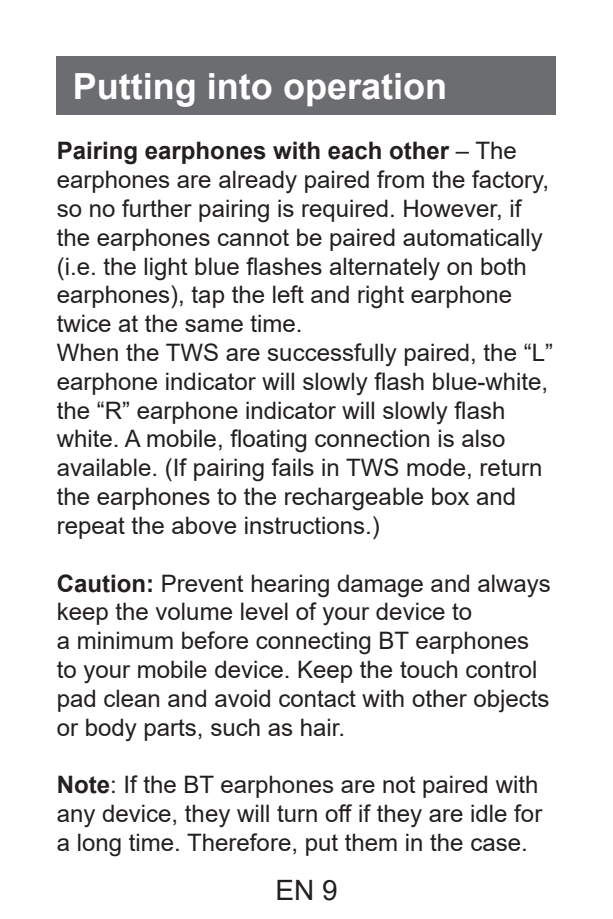
<style>
.page{position:relative;width:613px;height:919px;background:#fff}
.page>*{position:absolute;margin:0;border:0;box-sizing:border-box;transform-origin:0 0}
.t1{font:700 36px "Arial";color:#fff}
.t2{font:28px "Arial";color:#231f20}
.t3{font:24px/28.8px "Arial";color:#231f20}
.s1{font-weight:700}
</style>
<div class="page">
<div style="left:57px;top:57px;width:499px;height:58px;background:#6c6d70"></div>
<h1 class="t1" style="left:73px;top:61px;width:376px">Putting into operation</h1>
<p class="t3" style="left:57px;top:136px;width:497px"><span class="s1">Pairing earphones with each other</span> – The earphones are already paired from the factory, so no further pairing is required. However, if the earphones cannot be paired automatically (i.e. the light blue flashes alternately on both earphones), tap the left and right earphone twice at the same time.<br>When the TWS are successfully paired, the “L” earphone indicator will slowly flash blue-white, the “R” earphone indicator will slowly flash white. A mobile, floating connection is also available. (If pairing fails in TWS mode, return the earphones to the rechargeable box and repeat the above instructions.)</p>
<p class="t3" style="left:57px;top:568px;width:495px"><span class="s1">Caution:</span> Prevent hearing damage and always keep the volume level of your device to<br>a minimum before connecting BT earphones to your mobile device. Keep the touch control pad clean and avoid contact with other objects or body parts, such as hair.</p>
<p class="t3" style="left:57px;top:770px;width:487px"><span class="s1">Note</span>: If the BT earphones are not paired with any device, they will turn off if they are idle for a long time. Therefore, put them in the case.</p>
<p class="t2" style="left:275px;top:870px;width:64px">EN 9</p>
</div>
